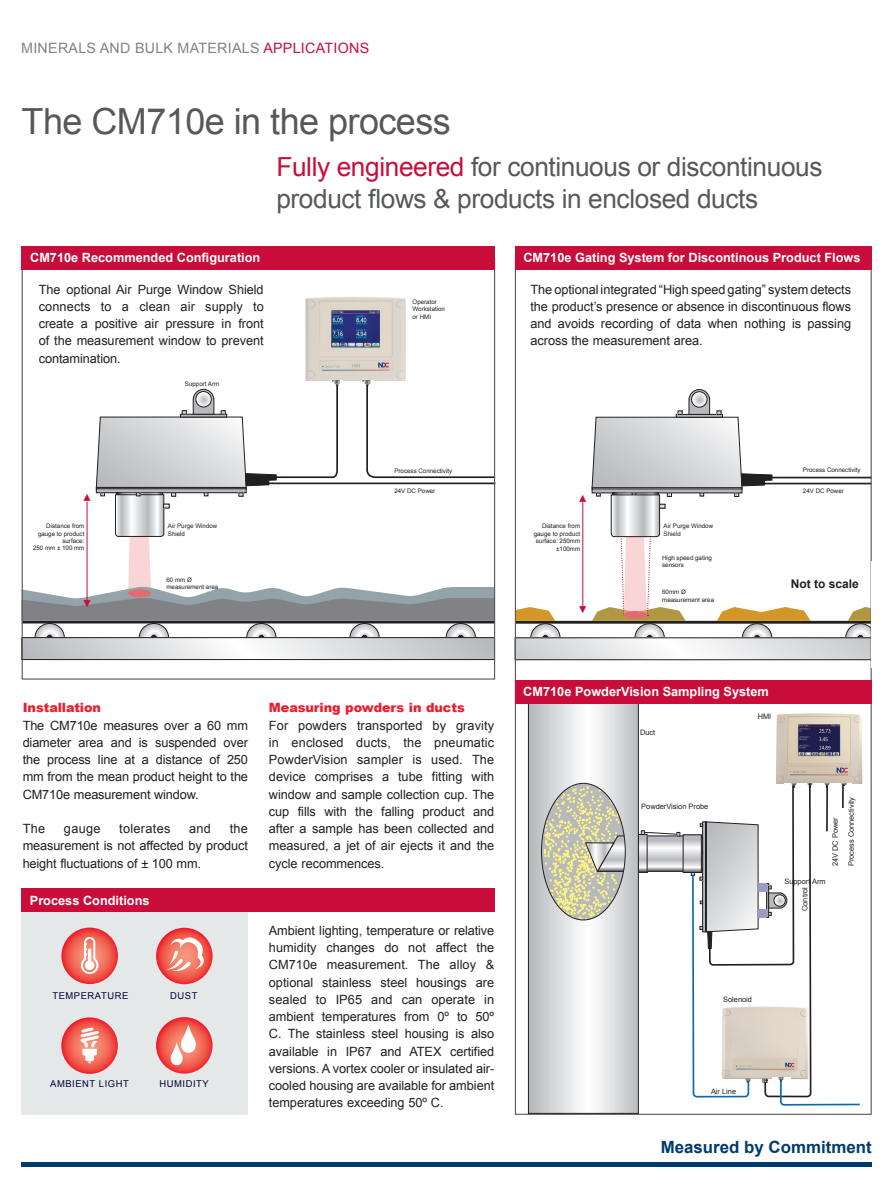
<style>
.page{position:relative;width:893px;height:1188px;background:#fff}
.page>*{position:absolute;margin:0;border:0;box-sizing:border-box;transform-origin:0 0}
.t1{font:36px "Arial";letter-spacing:-.015em;color:#57585a}
.t2{font:26.25px/31.5px "Arial";letter-spacing:-.015em;color:#57585a}
.t3{font:700 16.8px "Arial";color:#003b70}
.t4{font:14.25px "Arial";letter-spacing:.02em;color:#808285}
.t5{font:12.75px/17.2px "Arial";letter-spacing:-.005em;color:#231f20;text-align:justify}
.t6{font:700 12.75px "Arial";color:#fff}
.t7{font:900 12.75px "Arial";letter-spacing:-.005em;color:#ed1d2f}
.t8{font:12.75px "Arial";letter-spacing:.02em;color:#231f20}
.t9{font:700 12px "Arial";color:#231f20}
.t10{font:10.2px "Arial";color:#c80d3a}
.t11{font:9.45px "Arial";letter-spacing:.06em;color:#000635}
.t12{font:7.35px/16px "Arial";color:#231f20}
.t13{font:6.15px/7.5px "Arial";color:#231f20}
.s1{color:#c80d3a}
</style>
<div class="page">
<img style="left:305px;top:297px;width:101px;height:83px">
<svg style="left:24px;top:652px;width:469px;height:6px"></svg>
<div style="left:22px;top:637px;width:473px;height:23px;border:1px solid #231f20"></div>
<svg style="left:24px;top:380px;width:472px;height:272px"></svg>
<div style="left:128px;top:589px;width:23px;height:8px;background:#e36b70;border-radius:50%"></div>
<div style="left:22px;top:246px;width:473px;height:24px;background:#c80d3a"></div>
<hr style="left:516px;top:621px;width:356px;height:3px;background:#231f20">
<div style="left:845px;top:623px;width:30px;height:29px;border:1px solid #231f20;border-radius:50%"></div>
<svg style="left:517px;top:640px;width:353px;height:18px"></svg>
<div style="left:515px;top:638px;width:357px;height:22px;border:1px solid #231f20"></div>
<hr style="left:764px;top:483px;width:108px;height:1px;background:#231f20">
<hr style="left:582px;top:502px;width:1px;height:107px;background:#c80d3a">
<svg style="left:517px;top:607px;width:43px;height:45px"></svg>
<svg style="left:846px;top:607px;width:24px;height:45px"></svg>
<hr style="left:762px;top:477px;width:110px;height:1px;background:#231f20">
<div style="left:515px;top:246px;width:357px;height:24px;background:#c80d3a"></div>
<svg style="left:592px;top:389px;width:219px;height:263px"></svg>
<div style="left:624px;top:611px;width:23px;height:8px;background:#e36b70;border-radius:50%"></div>
<div style="left:872px;top:561px;width:21px;height:107px;background:#fff"></div>
<img style="left:776px;top:713px;width:87px;height:70px">
<svg style="left:541px;top:770px;width:320px;height:345px"></svg>
<hr style="left:842px;top:784px;width:2px;height:24px;background:#231f20">
<div style="left:753px;top:1062px;width:27px;height:6px;background:#d4c8b8"></div>
<svg style="left:528px;top:703px;width:110px;height:411px;background:#c6c6c2"></svg>
<div style="left:758px;top:884px;width:8px;height:8px;background:#9b9bc6"></div>
<div style="left:758px;top:909px;width:8px;height:9px;background:#9b9bc6"></div>
<div style="left:515px;top:680px;width:357px;height:23px;background:#c80d3a"></div>
<div style="left:21px;top:912px;width:227px;height:203px;background:#e5e8e9"></div>
<div style="left:21px;top:888px;width:474px;height:24px;background:#c80d3a"></div>
<svg style="left:156px;top:1017px;width:57px;height:57px;background:#ee4e48"></svg>
<svg style="left:61px;top:1017px;width:57px;height:57px;background:#ef544c"></svg>
<svg style="left:80px;top:1027px;width:19px;height:36px"></svg>
<svg style="left:156px;top:928px;width:57px;height:56px"></svg>
<svg style="left:165px;top:933px;width:41px;height:39px;background:#f48d80"></svg>
<svg style="left:61px;top:928px;width:57px;height:56px;background:#ef524a"></svg>
<svg style="left:80px;top:936px;width:19px;height:39px"></svg>
<svg style="left:170px;top:1025px;width:26px;height:40px"></svg>
<div style="left:22px;top:1162px;width:850px;height:5px;background:#003b70"></div>
<p class="t4" style="left:21px;top:39px;width:349px">MINERALS AND BULK MATERIALS <span class="s1">APPLICATIONS</span></p>
<h1 class="t1" style="left:22px;top:98px;width:431px">The CM710e in the process</h1>
<h2 class="t2" style="left:276px;top:152px;width:548px"><span class="s1">Fully engineered</span> for continuous or discontinuous product flows &amp; products in enclosed ducts</h2>
<p class="t6" style="left:30px;top:249px;width:232px">CM710e Recommended Configuration</p>
<p class="t5" style="left:39px;top:281px;width:227px">The optional Air Purge Window Shield connects to a clean air supply to create a positive air pressure in front of the measurement window to prevent contamination.</p>
<p class="t13" style="left:185px;top:380px;width:36px">Support Arm</p>
<p class="t13" style="left:413px;top:298px;width:34px">Operator<br>Workstation or HMI</p>
<p class="t6" style="left:523px;top:249px;width:339px">CM710e Gating System for Discontinous Product Flows</p>
<p class="t5" style="left:530px;top:281px;width:322px">The optional integrated “High speed gating” system detects the product’s presence or absence in discontinuous flows and avoids recording of data when nothing is passing across the measurement area.</p>
<p class="t10" style="left:92px;top:505px;width:12px;rotate:-180deg">▼</p>
<p class="t13" style="left:33px;top:522px;width:53px;text-align:right">Distance from gauge to product surface:<br>250 mm ± 100 mm</p>
<p class="t13" style="left:168px;top:522px;width:51px">Air Purge Window<br>Shield</p>
<p class="t13" style="left:166px;top:576px;width:53px">60 mm Ø measurement area</p>
<p class="t10" style="left:82px;top:597px;width:12px">▼</p>
<p class="t13" style="left:394px;top:467px;width:59px">Process Connectivity</p>
<p class="t13" style="left:394px;top:487px;width:42px">24V DC Power</p>
<p class="t7" style="left:23px;top:698px;width:80px">Installation</p>
<p class="t5" style="left:23px;top:717px;width:227px">The CM710e measures over a 60 mm diameter area and is suspended over the process line at a distance of 250 mm from the mean product height to the CM710e measurement window.</p>
<p class="t5" style="left:23px;top:820px;width:24px">The</p>
<p class="t5" style="left:64px;top:820px;width:38px">gauge</p>
<p class="t8" style="left:119px;top:820px;width:53px">tolerates</p>
<p class="t5" style="left:189px;top:820px;width:23px">and</p>
<p class="t5" style="left:23px;top:820px;width:227px;text-indent:207px">the measurement is not affected by product height fluctuations of ± 100 mm.</p>
<p class="t6" style="left:30px;top:892px;width:121px">Process Conditions</p>
<p class="t11" style="left:52px;top:989px;width:78px">TEMPERATURE</p>
<p class="t11" style="left:170px;top:989px;width:29px">DUST</p>
<p class="t11" style="left:50px;top:1077px;width:80px">AMBIENT LIGHT</p>
<p class="t11" style="left:159px;top:1078px;width:51px">HUMIDITY</p>
<p class="t7" style="left:269px;top:698px;width:197px">Measuring powders in ducts</p>
<p class="t5" style="left:269px;top:717px;width:227px">For powders transported by gravity in enclosed ducts, the pneumatic PowderVision sampler is used. The device comprises a tube fitting with window and sample collection cup. The cup fills with the falling product and after a sample has been collected and measured, a jet of air ejects it and the cycle recommences.</p>
<p class="t5" style="left:269px;top:922px;width:227px">Ambient lighting, temperature or relative humidity changes do not affect the CM710e measurement. The alloy &amp; optional stainless steel housings are sealed to IP65 and can operate in ambient temperatures from 0º to 50º C. The stainless steel housing is also available in IP67 and ATEX certified versions. A vortex cooler or insulated air&shy;cooled housing are available for ambient temperatures exceeding 50º C.</p>
<p class="t10" style="left:588px;top:505px;width:12px;rotate:-180deg">▼</p>
<p class="t13" style="left:534px;top:522px;width:48px;text-align:right">Distance from gauge to product surface: 250mm ±100mm</p>
<p class="t13" style="left:664px;top:522px;width:51px">Air Purge Window<br>Shield</p>
<p class="t13" style="left:662px;top:588px;width:53px">60mm Ø measurement area</p>
<p class="t13" style="left:662px;top:554px;width:51px">High speed gating sensors</p>
<p class="t10" style="left:578px;top:603px;width:12px">▼</p>
<p class="t13" style="left:803px;top:466px;width:59px">Process Connectivity</p>
<p class="t13" style="left:803px;top:487px;width:42px">24V DC Power</p>
<p class="t9" style="left:791px;top:576px;width:70px">Not to scale</p>
<p class="t6" style="left:523px;top:683px;width:247px">CM710e PowderVision Sampling System</p>
<p class="t12" style="left:640px;top:725px;width:17px">Duct</p>
<p class="t12" style="left:758px;top:709px;width:15px">HMI</p>
<p class="t12" style="left:641px;top:798px;width:69px">PowderVision Probe</p>
<p class="t12" style="left:827px;top:866px;width:71px;rotate:-90deg">24V DC Power<br>Process Connectivity</p>
<p class="t12" style="left:784px;top:873px;width:43px">Support Arm</p>
<p class="t12" style="left:797px;top:911px;width:25px;rotate:-90deg">Control</p>
<p class="t12" style="left:723px;top:991px;width:30px">Solenoid</p>
<p class="t12" style="left:711px;top:1083px;width:27px">Air Line</p>
<h3 class="t3" style="left:661px;top:1136px;width:212px">Measured by Commitment</h3>
</div>
